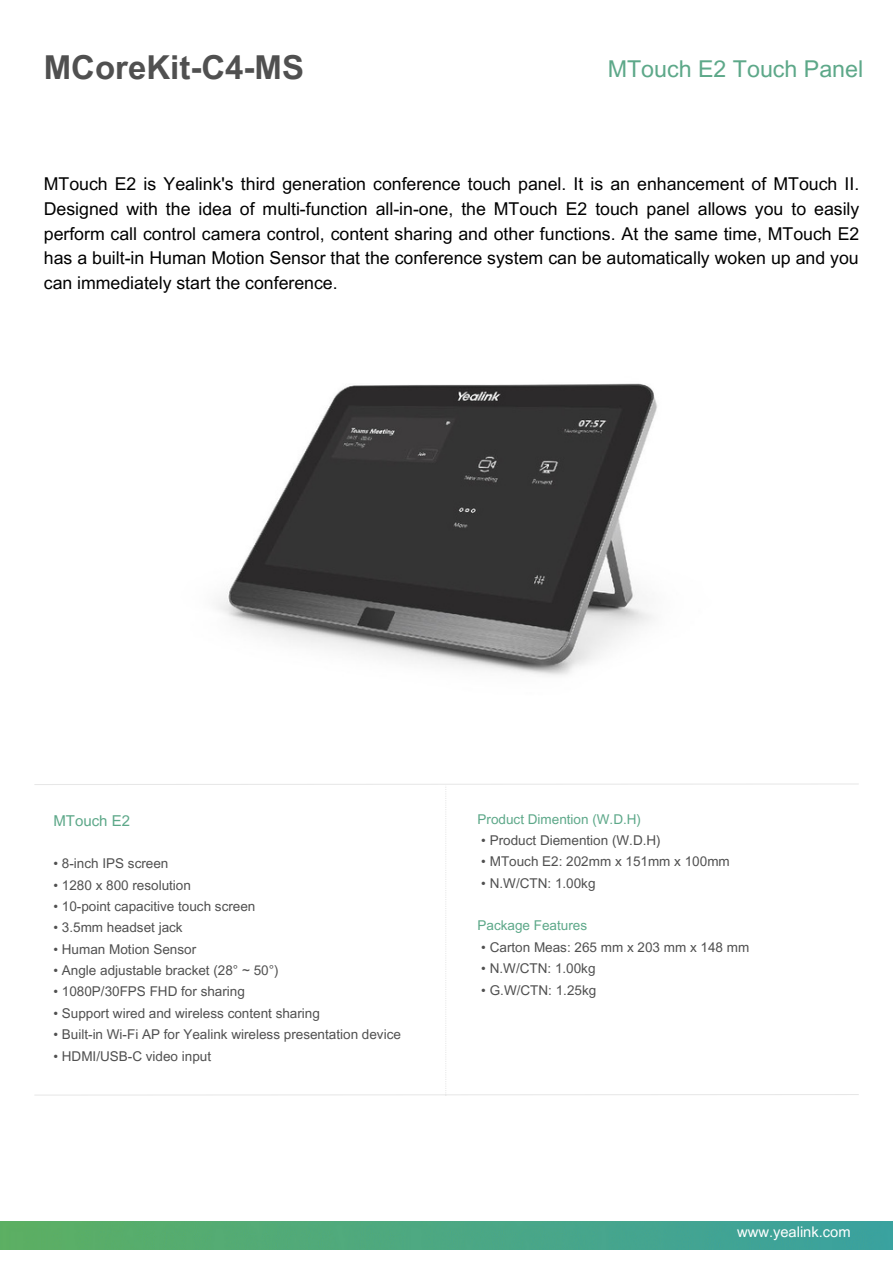
<style>
.page{position:relative;width:893px;height:1264px;background:#fff}
.page>*{position:absolute;margin:0;border:0;box-sizing:border-box;transform-origin:0 0}
.t1{font:700 33px "Arial MT Pro";color:#505050}
.t2{font:23.25px "Arial MT Pro";color:#5da889}
.t3{font:17.7px/24.8px "Arial MT Pro";color:#000;text-align:justify}
.t4{font:15px "Arial MT Pro";color:#5da889}
.t5{font:14.7px "Arial MT Pro";color:#fff}
.t6{font:13.5px "Arial MT Pro";color:#505050}
.t7{font:13.5px "Arial MT Pro";color:#5da889}
</style>
<div class="page">
<img style="left:218px;top:383px;width:439px;height:293px">
<svg style="left:34px;top:783px;width:825px;height:313px"></svg>
<img style="left:0;top:1221px;width:892px;height:28px">
<h1 class="t1" style="left:44px;top:48px;width:262px">MCoreKit-C4-MS</h1>
<h2 class="t2" style="left:607px;top:56px;width:257px">MTouch E2 Touch Panel</h2>
<p class="t3" style="left:44px;top:172px;width:817px">MTouch E2 is Yealink's third generation conference touch panel. It is an enhancement of MTouch II.<br>Designed with the idea of multi-function all-in-one, the MTouch E2 touch panel allows you to easily perform call control camera control, content sharing and other functions. At the same time, MTouch E2 has a built-in Human Motion Sensor that the conference system can be automatically woken up and you can immediately start the conference.</p>
<p class="t4" style="left:53px;top:811px;width:78px">MTouch E2</p>
<p class="t6" style="left:53px;top:855px;width:116px">• 8-inch IPS screen</p>
<p class="t6" style="left:53px;top:877px;width:139px">• 1280 x 800 resolution</p>
<p class="t6" style="left:53px;top:898px;width:203px">• 10-point capacitive touch screen</p>
<p class="t6" style="left:53px;top:919px;width:131px">• 3.5mm headset jack</p>
<p class="t6" style="left:53px;top:941px;width:144px">• Human Motion Sensor</p>
<p class="t6" style="left:53px;top:962px;width:227px">• Angle adjustable bracket (28° ~ 50°)</p>
<p class="t6" style="left:53px;top:984px;width:193px">• 1080P/30FPS FHD for sharing</p>
<p class="t6" style="left:53px;top:1005px;width:268px">• Support wired and wireless content sharing</p>
<p class="t6" style="left:53px;top:1026px;width:349px">• Built-in Wi-Fi AP for Yealink wireless presentation device</p>
<p class="t6" style="left:53px;top:1048px;width:159px">• HDMI/USB-C video input</p>
<p class="t7" style="left:477px;top:811px;width:165px">Product Dimention (W.D.H)</p>
<p class="t6" style="left:481px;top:832px;width:181px">• Product Diemention (W.D.H)</p>
<p class="t6" style="left:481px;top:853px;width:250px">• MTouch E2: 202mm x 151mm x 100mm</p>
<p class="t6" style="left:481px;top:875px;width:116px">• N.W/CTN: 1.00kg</p>
<p class="t7" style="left:477px;top:918px;width:111px">Package Features</p>
<p class="t6" style="left:481px;top:939px;width:269px">• Carton Meas: 265 mm x 203 mm x 148 mm</p>
<p class="t6" style="left:481px;top:960px;width:116px">• N.W/CTN: 1.00kg</p>
<p class="t6" style="left:481px;top:982px;width:116px">• G.W/CTN: 1.25kg</p>
<p class="t5" style="left:737px;top:1223px;width:115px">www.yealink.com</p>
</div>
